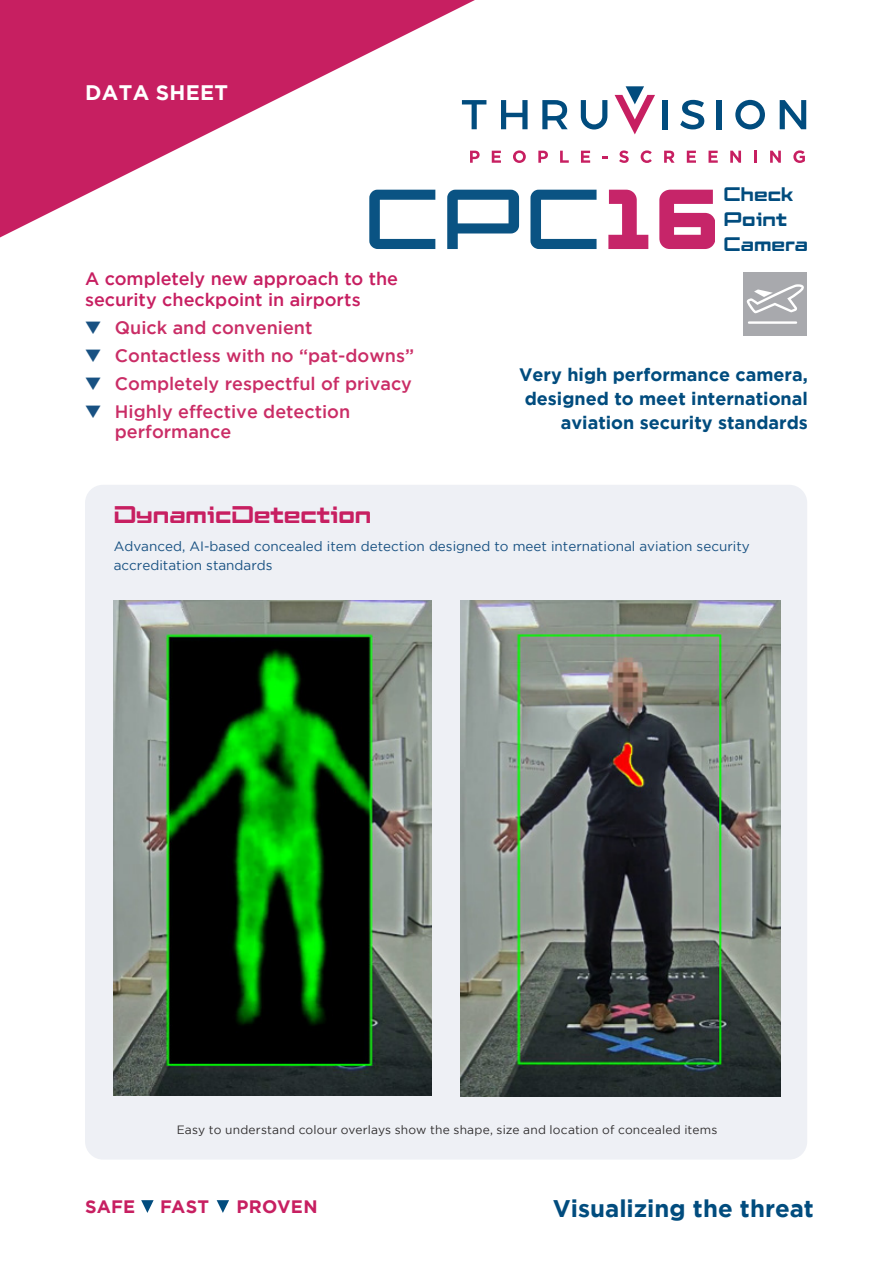
<style>
.page{position:relative;width:893px;height:1263px;background:#fff}
.page>*{position:absolute;margin:0;border:0;box-sizing:border-box;transform-origin:0 0}
.Subhead{font:700 24px "Gotham";color:#014c7e}
.Specialist_Features{font:24px "Elevon Three G";color:#c71f61}
.Body_text_white{font:700 21px "Gotham";letter-spacing:.015em;color:#fff}
.Camera_Title{font:19.5px "Elevon Three G";color:#014c7e}
.t1{font:500 18px/19.5px "Gotham";color:#ca2d66}
.Product_Description{font:700 18px/24px "Gotham";color:#014c7e;text-align:right}
.Subhead-2{font:500 18px/21px "Gotham";color:#c71f61}
.bold_text{font:700 18px "Gotham";letter-spacing:.015em;color:#c71f61}
.Subhead-3{font:13.5px/19.5px "Gotham";color:#185182}
.Feature_Caption{font:12px "Gotham";letter-spacing:.015em;color:#312f30}
.s1{color:#185182}
</style>
<div class="page">
<div style="left:85px;top:485px;width:722px;height:674px;background:#eef0f5;border-radius:18px"></div>
<svg style="left:0;top:0;width:475px;height:237px;fill:#c71f61"></svg>
<svg style="left:462px;top:100px;width:24px;height:29px"></svg>
<svg style="left:501px;top:100px;width:27px;height:29px"></svg>
<svg style="left:542px;top:100px;width:26px;height:29px"></svg>
<div style="left:663px;top:100px;width:5px;height:29px;background:#014c7e"></div>
<svg style="left:680px;top:100px;width:24px;height:29px"></svg>
<div style="left:717px;top:100px;width:5px;height:29px;background:#014c7e"></div>
<svg style="left:780px;top:100px;width:26px;height:29px"></svg>
<svg style="left:615px;top:86px;width:40px;height:48px"></svg>
<svg style="left:735px;top:100px;width:30px;height:29px"></svg>
<svg style="left:581px;top:100px;width:26px;height:29px"></svg>
<svg style="left:470px;top:151px;width:10px;height:12px"></svg>
<svg style="left:492px;top:151px;width:9px;height:12px"></svg>
<svg style="left:513px;top:150px;width:13px;height:13px"></svg>
<svg style="left:538px;top:151px;width:10px;height:12px"></svg>
<svg style="left:560px;top:151px;width:9px;height:12px"></svg>
<svg style="left:581px;top:151px;width:9px;height:12px"></svg>
<svg style="left:602px;top:156px;width:5px;height:3px"></svg>
<svg style="left:619px;top:150px;width:10px;height:13px"></svg>
<svg style="left:641px;top:150px;width:11px;height:13px"></svg>
<svg style="left:664px;top:151px;width:11px;height:12px"></svg>
<svg style="left:687px;top:151px;width:9px;height:12px"></svg>
<svg style="left:708px;top:151px;width:10px;height:12px"></svg>
<svg style="left:730px;top:151px;width:11px;height:12px"></svg>
<svg style="left:754px;top:151px;width:3px;height:12px"></svg>
<svg style="left:770px;top:151px;width:11px;height:12px"></svg>
<svg style="left:793px;top:150px;width:12px;height:13px"></svg>
<svg style="left:141px;top:1200px;width:13px;height:13px"></svg>
<svg style="left:217px;top:1200px;width:12px;height:13px"></svg>
<svg style="left:369px;top:190px;width:66px;height:59px"></svg>
<svg style="left:447px;top:190px;width:72px;height:59px"></svg>
<svg style="left:530px;top:190px;width:67px;height:59px"></svg>
<svg style="left:608px;top:190px;width:40px;height:59px"></svg>
<svg style="left:659px;top:190px;width:55px;height:59px"></svg>
<div style="left:743px;top:272px;width:64px;height:64px;background:#a8a9ad"></div>
<svg style="left:747px;top:284px;width:57px;height:29px"></svg>
<hr style="left:748px;top:321px;width:49px;height:3px;background:#fff">
<img style="left:114px;top:601px;width:318px;height:494px">
<img style="left:461px;top:601px;width:319px;height:495px">
<p class="Body_text_white" style="left:85px;top:81px;width:145px">DATA SHEET</p>
<p class="Subhead-2" style="left:85px;top:268px;width:315px">A completely new approach to the security checkpoint in airports</p>
<p class="t1" style="left:85px;top:318px;width:229px"><span class="s1">▼</span> Quick and convenient</p>
<p class="t1" style="left:85px;top:346px;width:330px"><span class="s1">▼</span> Contactless with no “pat-downs”</p>
<p class="t1" style="left:85px;top:374px;width:328px"><span class="s1">▼</span> Completely respectful of privacy</p>
<p class="t1" style="left:115px;top:402px;width:237px;text-indent:-30px"><span class="s1">▼</span> Highly effective detection performance</p>
<p class="Camera_Title" style="left:724px;top:183px;width:71px">Check</p>
<p class="Camera_Title" style="left:724px;top:208px;width:65px">Point</p>
<p class="Camera_Title" style="left:724px;top:233px;width:86px">Camera</p>
<p class="Product_Description" style="left:519px;top:362px;width:290px">Very high performance camera, designed to meet international aviation security standards</p>
<p class="Specialist_Features" style="left:114px;top:501px;width:259px">DynamicDetection</p>
<p class="Subhead-3" style="left:114px;top:536px;width:638px">Advanced, AI-based concealed item detection designed to meet international aviation security accreditation standards</p>
<p class="Feature_Caption" style="left:177px;top:1123px;width:542px">Easy to understand colour overlays show the shape, size and location of concealed items</p>
<p class="bold_text" style="left:85px;top:1196px;width:52px">SAFE</p>
<p class="bold_text" style="left:160px;top:1196px;width:51px">FAST</p>
<p class="bold_text" style="left:237px;top:1196px;width:82px">PROVEN</p>
<p class="Subhead" style="left:553px;top:1195px;width:262px">Visualizing the threat</p>
</div>
